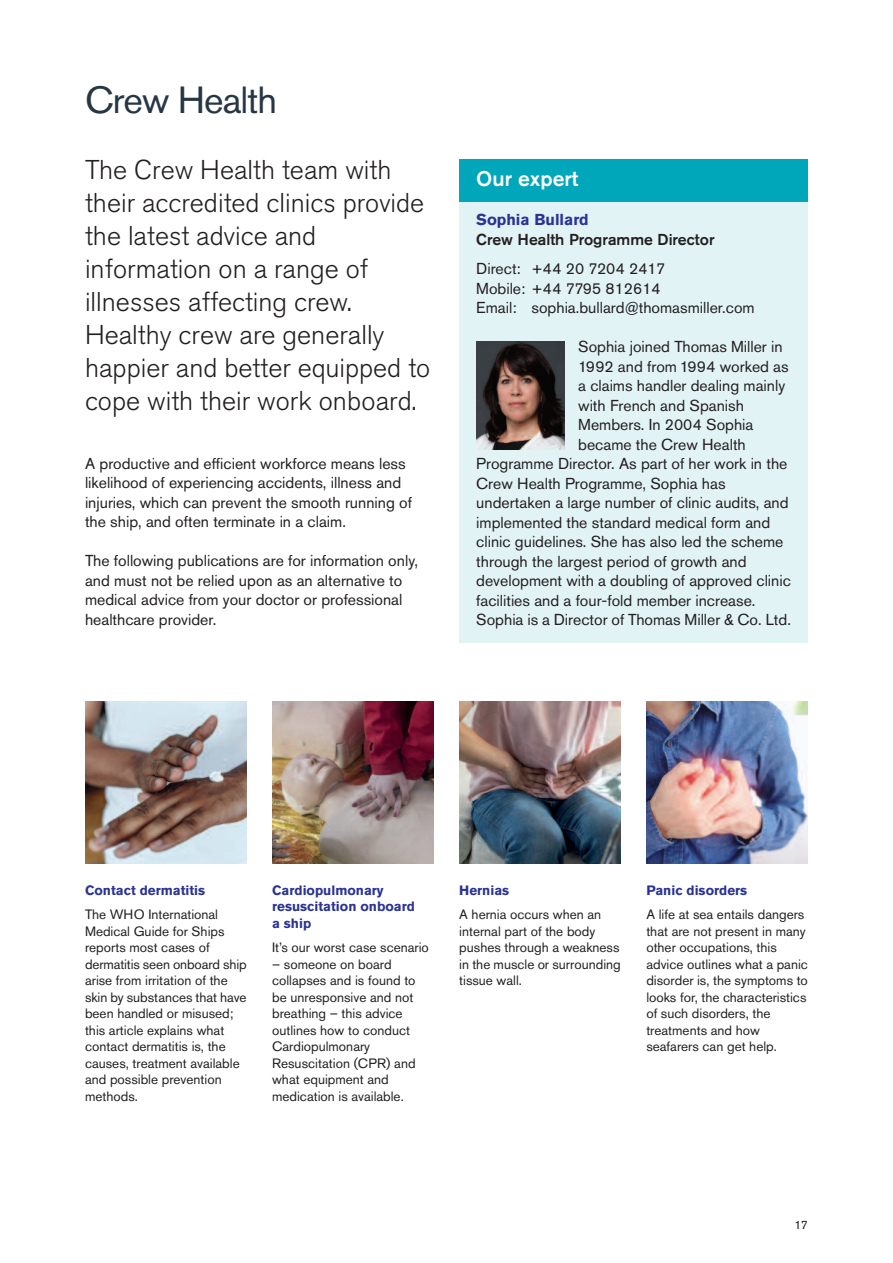
<style>
.page{position:relative;width:893px;height:1263px;background:#fff}
.page>*{position:absolute;margin:0;border:0;box-sizing:border-box;transform-origin:0 0}
.t1{font:37.5px "Akzidenz Grotesk Pro";letter-spacing:-.025em;color:#273643}
.t2{font:300 27px/33px "Akzidenz Grotesk Pro";color:#231f20}
.t3{font:500 21px "Akzidenz Grotesk Pro";color:#fff}
.t4{font:15.75px/19.5px "Akzidenz Grotesk Pro";color:#231f20}
.t5{font:500 15.75px "Akzidenz Grotesk Pro";color:#231f20}
.t6{font:700 15.75px "Akzidenz Grotesk Pro";color:#2b3393}
.t7{font:13.5px/16.5px "Akzidenz Grotesk Pro";color:#231f20}
.t8{font:700 13.5px/16.5px "Akzidenz Grotesk Pro";color:#2b3393}
.t9{font:12px "Akzidenz Grotesk Pro";color:#231f20}
</style>
<div class="page">
<div style="left:459px;top:159px;width:349px;height:483px;background:#e2f3f6"></div>
<div style="left:459px;top:159px;width:349px;height:43px;background:#00a6b9"></div>
<img style="left:476px;top:341px;width:89px;height:109px">
<img style="left:85px;top:702px;width:162px;height:161px">
<img style="left:272px;top:702px;width:162px;height:161px">
<img style="left:459px;top:702px;width:162px;height:161px">
<img style="left:646px;top:702px;width:162px;height:161px">
<h1 class="t1" style="left:85px;top:87px;width:193px">Crew Health</h1>
<h2 class="t2" style="left:85px;top:156px;width:347px">The Crew Health team with their accredited clinics provide the latest advice and information on a range of illnesses affecting crew.<br>Healthy crew are generally happier and better equipped to cope with their work onboard.</h2>
<p class="t4" style="left:85px;top:455px;width:328px">A productive and efficient workforce means less likelihood of experiencing accidents, illness and injuries, which can prevent the smooth running of the ship, and often terminate in a claim.</p>
<p class="t4" style="left:85px;top:553px;width:335px">The following publications are for information only, and must not be relied upon as an alternative to medical advice from your doctor or professional healthcare provider.</p>
<h3 class="t3" style="left:476px;top:172px;width:104px">Our expert</h3>
<p class="t6" style="left:476px;top:214px;width:114px">Sophia Bullard</p>
<p class="t5" style="left:476px;top:234px;width:240px">Crew Health Programme Director</p>
<p class="t4" style="left:476px;top:261px;width:280px">Direct: +44 20 7204 2417<br>Mobile: +44 7795 812614<br>Email: sophia.bullard@thomasmiller.com</p>
<p class="t4" style="left:578px;top:339px;width:206px">Sophia joined Thomas Miller in</p>
<p class="t4" style="left:578px;top:358px;width:212px">1992 and from 1994 worked as</p>
<p class="t4" style="left:578px;top:378px;width:209px">a claims handler dealing mainly</p>
<p class="t4" style="left:578px;top:397px;width:167px">with French and Spanish</p>
<p class="t4" style="left:578px;top:417px;width:177px">Members. In 2004 Sophia</p>
<p class="t4" style="left:578px;top:436px;width:169px">became the Crew Health</p>
<p class="t4" style="left:476px;top:456px;width:313px">Programme Director. As part of her work in the</p>
<p class="t4" style="left:476px;top:475px;width:251px">Crew Health Programme, Sophia has</p>
<p class="t4" style="left:476px;top:495px;width:314px">undertaken a large number of clinic audits, and</p>
<p class="t4" style="left:476px;top:514px;width:296px">implemented the standard medical form and</p>
<p class="t4" style="left:476px;top:534px;width:309px">clinic guidelines. She has also led the scheme</p>
<p class="t4" style="left:476px;top:553px;width:272px">through the largest period of growth and</p>
<p class="t4" style="left:476px;top:573px;width:316px">development with a doubling of approved clinic</p>
<p class="t4" style="left:476px;top:592px;width:281px">facilities and a four-fold member increase.</p>
<p class="t4" style="left:476px;top:612px;width:316px">Sophia is a Director of Thomas Miller &amp; Co. Ltd.</p>
<p class="t8" style="left:85px;top:882px;width:122px">Contact dermatitis</p>
<p class="t7" style="left:85px;top:908px;width:163px">The WHO International<br>Medical Guide for Ships reports most cases of dermatitis seen onboard ship arise from irritation of the skin by substances that have been handled or misused; this article explains what contact dermatitis is, the causes, treatment available and possible prevention methods.</p>
<p class="t8" style="left:272px;top:882px;width:144px">Cardiopulmonary resuscitation onboard a ship</p>
<p class="t7" style="left:272px;top:941px;width:158px">It’s our worst case scenario</p>
<p class="t7" style="left:272px;top:957px;width:145px">– someone on board collapses and is found to be unresponsive and not breathing – this advice outlines how to conduct<br>Cardiopulmonary<br>Resuscitation (CPR) and what equipment and medication is available.</p>
<p class="t8" style="left:459px;top:882px;width:52px">Hernias</p>
<p class="t7" style="left:459px;top:908px;width:163px">A hernia occurs when an internal part of the body pushes through a weakness in the muscle or surrounding tissue wall.</p>
<p class="t8" style="left:646px;top:882px;width:102px">Panic disorders</p>
<p class="t7" style="left:646px;top:908px;width:163px">A life at sea entails dangers that are not present in many other occupations, this advice outlines what a panic disorder is, the symptoms to looks for, the characteristics of such disorders, the treatments and how seafarers can get help.</p>
<p class="t9" style="left:794px;top:1221px;width:15px">17</p>
</div>
